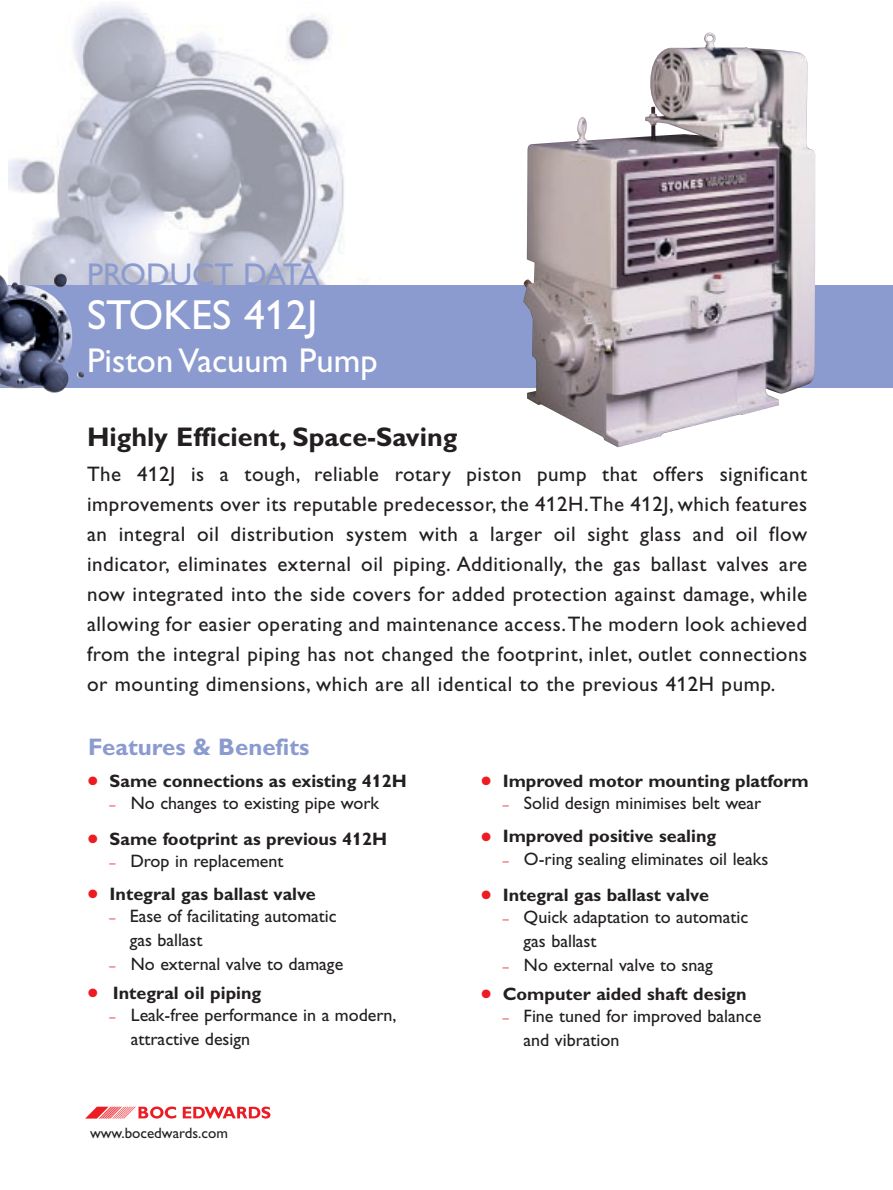
<style>
.page{position:relative;width:893px;height:1190px;background:#fff}
.page>*{position:absolute;margin:0;border:0;box-sizing:border-box;transform-origin:0 0}
.t1{font:42px "Gill Alt One";color:#fff}
.t2{font:34.5px "Gill Alt One";color:#fff}
.t3{font:31.5px "Gill Alt One";color:#8b9bcf}
.t4{font:700 27px "Gill Alt One";color:#231f20}
.t5{font:700 24px "Gill Alt One";color:#8b9bcf}
.t6{font:21px/30px "Gill Alt One";letter-spacing:.025em;color:#231f20;text-align:justify}
.t7{font:18px/24px "Gill Alt One";color:#231f20}
.t8{font:700 18px "Gill Alt One";color:#231f20}
.t9{font:15px "Gill Alt One";color:#231f20}
.s1{color:#ed1c24}
.s2{font-size:12px;color:#ed1c24}
</style>
<div class="page">
<svg style="left:183px;top:1106px;width:87px;height:12px"></svg>
<svg style="left:86px;top:1106px;width:90px;height:12px"></svg>
<img style="left:9px;top:5px;width:335px;height:280px">
<div style="left:0;top:285px;width:892px;height:102px;background:#8b9bcf"></div>
<img style="left:0;top:273px;width:84px;height:120px">
<img style="left:523px;top:33px;width:292px;height:414px">
<h3 class="t3" style="left:87px;top:262px;width:234px">PRODUCT DATA</h3>
<h1 class="t1" style="left:87px;top:299px;width:232px">STOKES 412J</h1>
<h2 class="t2" style="left:87px;top:347px;width:292px">Piston Vacuum Pump</h2>
<p class="t4" style="left:87px;top:427px;width:372px">Highly Efficient, Space-Saving</p>
<p class="t6" style="left:87px;top:461px;width:721px">The 412J is a tough, reliable rotary piston pump that offers significant improvements over its reputable predecessor, the 412H.The 412J, which features an integral oil distribution system with a larger oil sight glass and oil flow indicator, eliminates external oil piping. Additionally, the gas ballast valves are now integrated into the side covers for added protection against damage, while allowing for easier operating and maintenance access.The modern look achieved from the integral piping has not changed the footprint, inlet, outlet connections or mounting dimensions, which are all identical to the previous 412H pump.</p>
<p class="t5" style="left:88px;top:737px;width:222px">Features &amp; Benefits</p>
<p class="t8" style="left:88px;top:774px;width:320px"><span class="s1">●</span> Same connections as existing 412H</p>
<p class="t7" style="left:110px;top:793px;width:271px"><span class="s2">–</span> No changes to existing pipe work</p>
<p class="t8" style="left:88px;top:831px;width:300px"><span class="s1">●</span> Same footprint as previous 412H</p>
<p class="t7" style="left:110px;top:850px;width:175px"><span class="s2">–</span> Drop in replacement</p>
<p class="t8" style="left:88px;top:887px;width:229px"><span class="s1">●</span> Integral gas ballast valve</p>
<p class="t7" style="left:130px;top:906px;width:208px;text-indent:-20px"><span class="s2">–</span> Ease of facilitating automatic gas ballast</p>
<p class="t7" style="left:110px;top:954px;width:235px"><span class="s2">–</span> No external valve to damage</p>
<p class="t8" style="left:88px;top:986px;width:174px"><span class="s1">●</span> Integral oil piping</p>
<p class="t7" style="left:131px;top:1004px;width:267px;text-indent:-21px"><span class="s2">–</span> Leak-free performance in a modern, attractive design</p>
<p class="t9" style="left:90px;top:1126px;width:139px">www.bocedwards.com</p>
<p class="t8" style="left:481px;top:774px;width:329px"><span class="s1">●</span> Improved motor mounting platform</p>
<p class="t7" style="left:502px;top:792px;width:260px"><span class="s2">–</span> Solid design minimises belt wear</p>
<p class="t8" style="left:481px;top:829px;width:236px"><span class="s1">●</span> Improved positive sealing</p>
<p class="t7" style="left:502px;top:848px;width:267px"><span class="s2">–</span> O-ring sealing eliminates oil leaks</p>
<p class="t8" style="left:481px;top:887px;width:229px"><span class="s1">●</span> Integral gas ballast valve</p>
<p class="t7" style="left:523px;top:906px;width:226px;text-indent:-21px"><span class="s2">–</span> Quick adaptation to automatic gas ballast</p>
<p class="t7" style="left:502px;top:954px;width:212px"><span class="s2">–</span> No external valve to snag</p>
<p class="t8" style="left:481px;top:987px;width:266px"><span class="s1">●</span> Computer aided shaft design</p>
<p class="t7" style="left:523px;top:1006px;width:239px;text-indent:-21px"><span class="s2">–</span> Fine tuned for improved balance and vibration</p>
</div>
